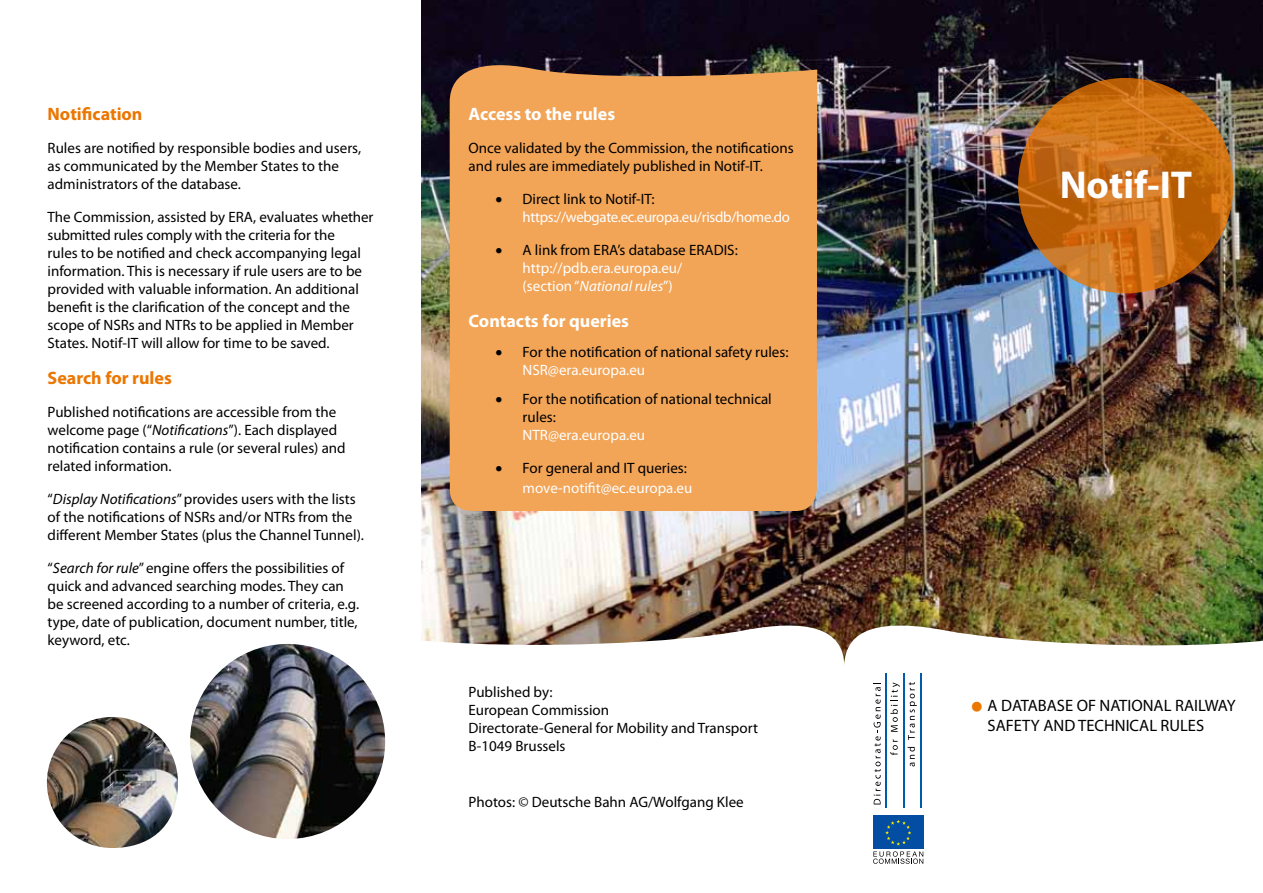
<style>
.page{position:relative;width:1263px;height:893px;background:#fff}
.page>*{position:absolute;margin:0;border:0;box-sizing:border-box;transform-origin:0 0}
.t1{font:700 39px "Myriad Pro";color:#fff}
.t2{font:22.5px "Times New Roman";color:#eb7600}
.t3{font:700 18px "Myriad Pro";color:#fff}
.t4{font:700 18px "Myriad Pro";color:#eb7600}
.t5{font:16.5px/19.8px "Myriad Pro";color:#000}
.t6{font:15px/18px "Myriad Pro";color:#000}
.t7{font:15px/18px "Myriad Pro";color:#fff}
.t8{font:15px/18px "Myriad Pro";letter-spacing:-.02em;color:#fff}
.s1{font-style:italic}
.s2{color:#000}
.s3{color:#fff}
</style>
<div class="page">
<img style="left:47px;top:644px;width:338px;height:204px">
<img style="left:421px;top:0;width:842px;height:665px">
<div style="left:450px;top:59px;width:367px;height:348px;background:#f2a457"></div>
<div style="left:450px;top:390px;width:367px;height:121px;background:#f2a457;border-radius:21px"></div>
<svg style="left:1018px;top:78px;width:215px;height:215px;background:#c96e16"></svg>
<div style="left:873px;top:815px;width:50px;height:34px;background:#034ea2"></div>
<svg style="left:873px;top:820px;width:50px;height:44px"></svg>
<svg style="left:907px;top:747px;width:8px;height:19px"></svg>
<svg style="left:908px;top:682px;width:9px;height:58px"></svg>
<svg style="left:873px;top:683px;width:8px;height:121px"></svg>
<hr style="left:885px;top:674px;width:1px;height:134px;background:#005baa">
<hr style="left:921px;top:674px;width:1px;height:134px;background:#005baa">
<hr style="left:903px;top:674px;width:1px;height:134px;background:#005baa">
<svg style="left:890px;top:739px;width:8px;height:16px"></svg>
<svg style="left:890px;top:682px;width:10px;height:50px"></svg>
<p class="t4" style="left:48px;top:102px;width:96px">Notification</p>
<p class="t6" style="left:48px;top:139px;width:315px">Rules are notified by responsible bodies and users, as communicated by the Member States to the administrators of the database.</p>
<p class="t6" style="left:48px;top:208px;width:327px">The Commission, assisted by ERA, evaluates whether submitted rules comply with the criteria for the<br>rules to be notified and check accompanying legal information. This is necessary if rule users are to be provided with valuable information. An additional benefit is the clarification of the concept and the scope of NSRs and NTRs to be applied in Member States. Notif-IT will allow for time to be saved.</p>
<p class="t4" style="left:48px;top:367px;width:126px">Search for rules</p>
<p class="t6" style="left:48px;top:403px;width:300px">Published notifications are accessible from the welcome page (“<span class="s1">Notifications</span>”). Each displayed notification contains a rule (or several rules) and related information.</p>
<p class="t6" style="left:48px;top:490px;width:318px">“<span class="s1">Display Notifications</span>” provides users with the lists of the notifications of NSRs and/or NTRs from the different Member States (plus the Channel Tunnel).</p>
<p class="t6" style="left:48px;top:559px;width:313px">“<span class="s1">Search for rule</span>” engine offers the possibilities of quick and advanced searching modes. They can be screened according to a number of criteria, e.g. type, date of publication, document number, title, keyword, etc.</p>
<p class="t3" style="left:469px;top:102px;width:148px">Access to the rules</p>
<p class="t6" style="left:469px;top:139px;width:327px">Once validated by the Commission, the notifications and rules are immediately published in Notif-IT.</p>
<p class="t8" style="left:523px;top:190px;width:269px;text-indent:-27px"><span class="s2">• Direct link to Notif-IT: </span>https://webgate.ec.europa.eu/risdb/home.do</p>
<p class="t7" style="left:523px;top:241px;width:217px;text-indent:-27px"><span class="s2">• A link from ERA’s database ERADIS: </span>http://pdb.era.europa.eu/<br>(section “<span class="s1">National rules</span>”)</p>
<p class="t3" style="left:469px;top:310px;width:162px">Contacts for queries</p>
<p class="t6" style="left:523px;top:342px;width:267px;text-indent:-27px">• For the notification of national safety rules:<br><span class="s3">NSR@era.europa.eu</span></p>
<p class="t6" style="left:523px;top:390px;width:251px;text-indent:-27px">• For the notification of national technical rules:</p>
<p class="t7" style="left:523px;top:426px;width:124px">NTR@era.europa.eu</p>
<p class="t7" style="left:523px;top:458px;width:171px;line-height:19.8px;text-indent:-27px"><span class="s2">• For general and IT queries: </span>move-notifit@ec.europa.eu</p>
<p class="t6" style="left:469px;top:683px;width:291px">Published by:<br>European Commission<br>Directorate-General for Mobility and Transport<br>B-1049 Brussels</p>
<p class="t6" style="left:469px;top:793px;width:277px">Photos: © Deutsche Bahn AG/Wolfgang Klee</p>
<h1 class="t1" style="left:1060px;top:160px;width:134px">Notif-IT</h1>
<p class="t5" style="left:988px;top:696px;width:249px">A DATABASE OF NATIONAL RAILWAY<br>SAFETY AND TECHNICAL RULES</p>
<h2 class="t2" style="left:970px;top:690px;width:15px">●</h2>
</div>
